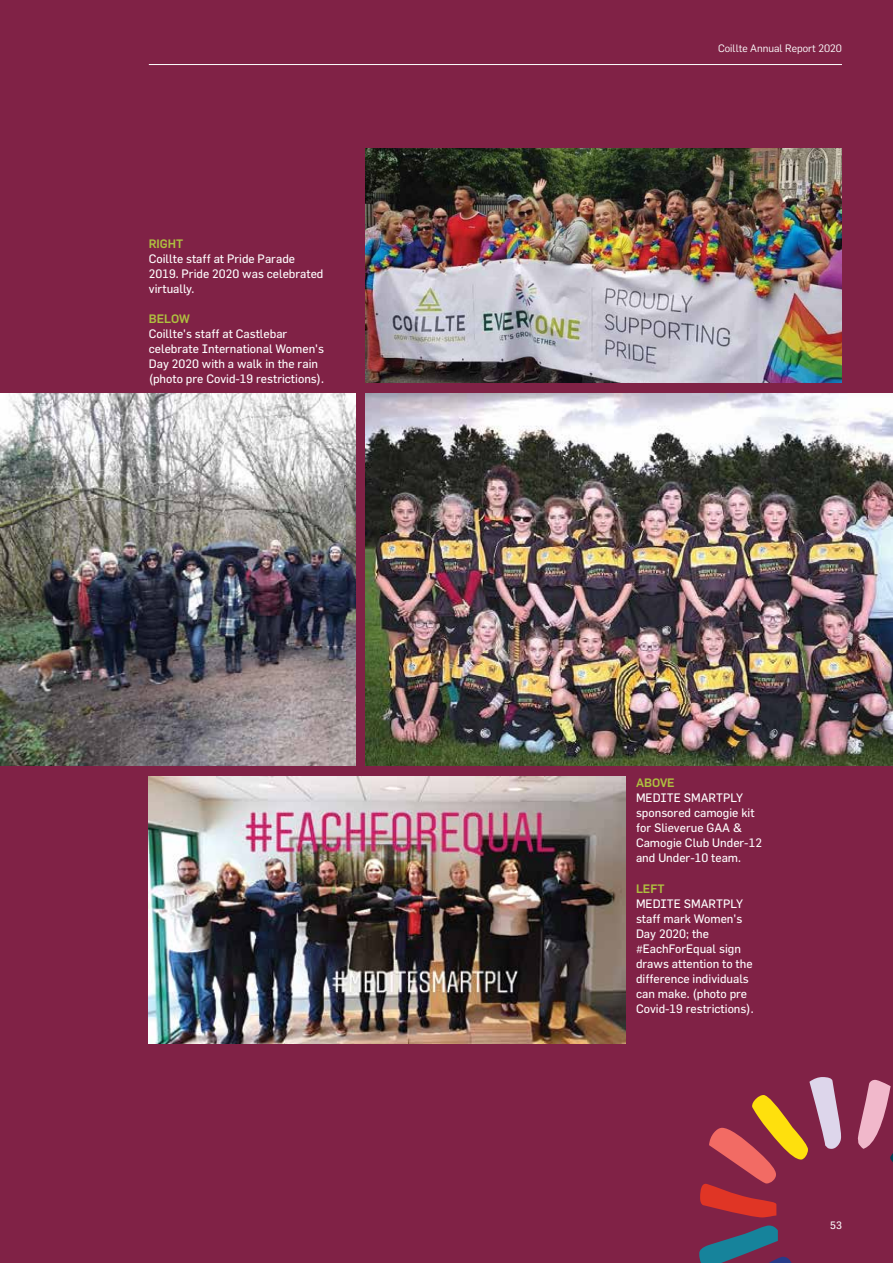
<style>
.page{position:relative;width:893px;height:1263px;background:#802246}
.page>*{position:absolute;margin:0;border:0;box-sizing:border-box;transform-origin:0 0}
.t1{font:12px/15px "Flama";color:#fff}
.t2{font:500 12px "Flama";color:#aec040}
.t3{font:10.5px "Flama";color:#fff}
.t4{font:10.5px "Flama Basic";color:#fff}
</style>
<div class="page">
<hr style="left:149px;top:64px;width:693px;height:1px;background:#fff">
<img style="left:366px;top:149px;width:476px;height:234px">
<img style="left:149px;top:776px;width:476px;height:267px">
<img style="left:366px;top:393px;width:527px;height:372px">
<img style="left:0;top:393px;width:356px;height:372px">
<svg style="left:858px;top:1080px;width:35px;height:82px"></svg>
<svg style="left:699px;top:1225px;width:93px;height:38px"></svg>
<svg style="left:700px;top:1077px;width:141px;height:140px"></svg>
<p class="t2" style="left:149px;top:235px;width:36px">RIGHT</p>
<p class="t1" style="left:149px;top:251px;width:176px">Coillte staff at Pride Parade<br>2019. Pride 2020 was celebrated virtually.</p>
<p class="t2" style="left:149px;top:310px;width:43px">BELOW</p>
<p class="t1" style="left:149px;top:326px;width:177px">Coillte's staff at Castlebar celebrate International Women's<br>Day 2020 with a walk in the rain (photo pre Covid-19 restrictions).</p>
<p class="t3" style="left:718px;top:43px;width:125px">Coillte Annual Report 2020</p>
<p class="t2" style="left:636px;top:774px;width:40px">ABOVE</p>
<p class="t1" style="left:636px;top:790px;width:127px">MEDITE SMARTPLY sponsored camogie kit for Slieverue GAA &amp;<br>Camogie Club Under-12 and Under-10 team.</p>
<p class="t2" style="left:636px;top:879px;width:30px">LEFT</p>
<p class="t1" style="left:636px;top:895px;width:119px">MEDITE SMARTPLY staff mark Women's<br>Day 2020; the #EachForEqual sign draws attention to the difference individuals can make. (photo pre<br>Covid-19 restrictions).</p>
<p class="t4" style="left:830px;top:1218px;width:13px">53</p>
</div>
